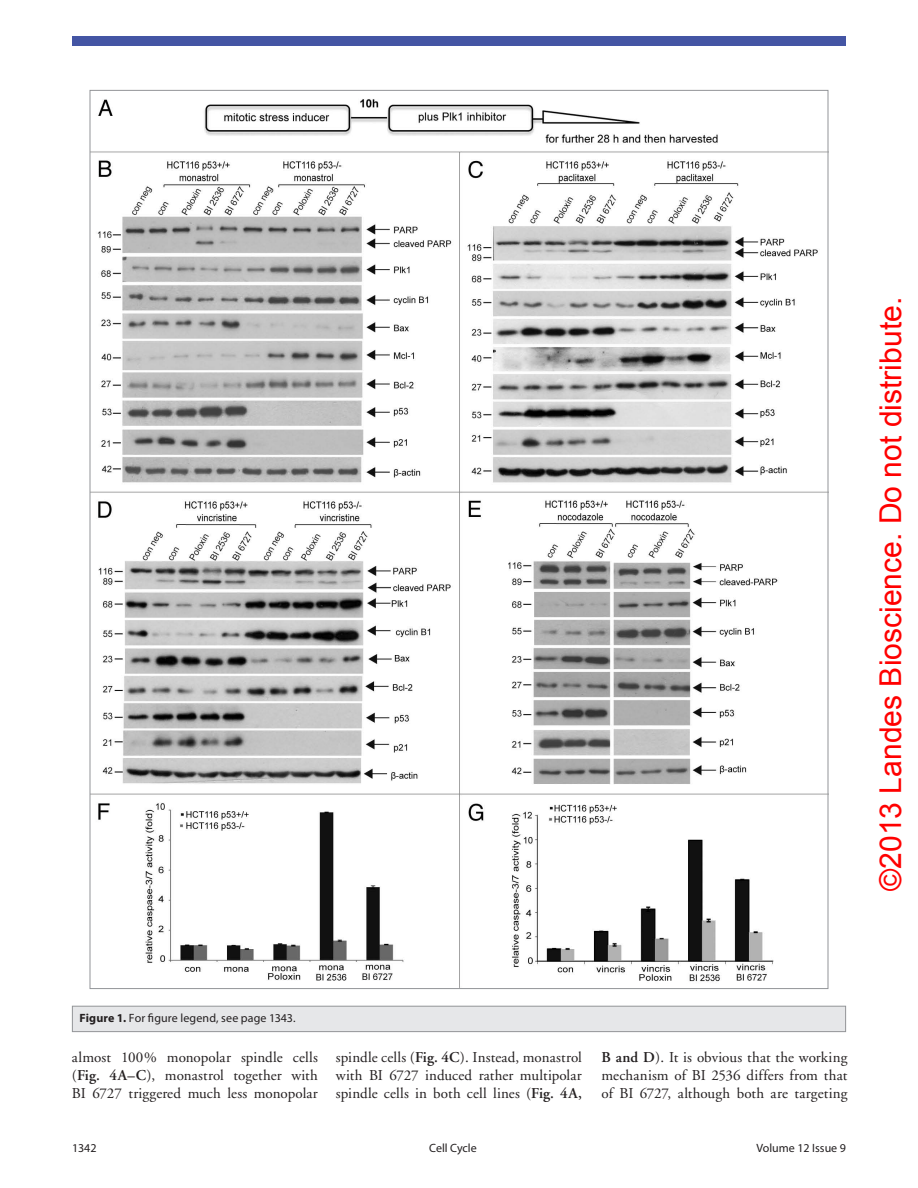
<style>
.page{position:relative;width:918px;height:1188px;background:#fff}
.page>*{position:absolute;margin:0;border:0;box-sizing:border-box;transform-origin:0 0}
.t1{font:30.15px "Arial";color:#f00}
.t2{font:15px/18px "Adobe Garamond";letter-spacing:.01em;color:#231f20;text-align:justify}
.t3{font:12px "Myriad Pro";color:#231f20}
.s1{font-weight:700}
.s2{font-weight:600}
</style>
<div class="page">
<div style="left:72px;top:36px;width:774px;height:10px;background:#4455a4"></div>
<img style="left:92px;top:99px;width:734px;height:888px">
<div style="left:72px;top:1006px;width:774px;height:26px;background:#e6e7e9"></div>
<div style="left:72px;top:1006px;width:774px;height:26px;border:1px solid #939598"></div>
<h1 class="t1" style="left:871px;top:891px;width:595px;rotate:-90deg">©2013 Landes Bioscience. Do not distribute.</h1>
<p class="t3" style="left:80px;top:1011px;width:218px"><span class="s1">Figure 1.</span> For figure legend, see page 1343.</p>
<p class="t2" style="left:72px;top:1049px;width:248px">almost 100% monopolar spindle cells (<span class="s2">Fig. 4A–C</span>), monastrol together with BI 6727 triggered much less monopolar</p>
<p class="t2" style="left:336px;top:1049px;width:247px">spindle cells (<span class="s2">Fig. 4C</span>). Instead, monastrol with BI 6727 induced rather multipolar spindle cells in both cell lines (<span class="s2">Fig. 4A,</span></p>
<p class="t2" style="left:601px;top:1049px;width:247px"><span class="s2">B and D</span>). It is obvious that the working mechanism of BI 2536 differs from that of BI 6727, although both are targeting</p>
<p class="t3" style="left:72px;top:1141px;width:26px">1342</p>
<p class="t3" style="left:429px;top:1141px;width:49px">Cell Cycle</p>
<p class="t3" style="left:757px;top:1141px;width:91px">Volume 12 Issue 9</p>
</div>
